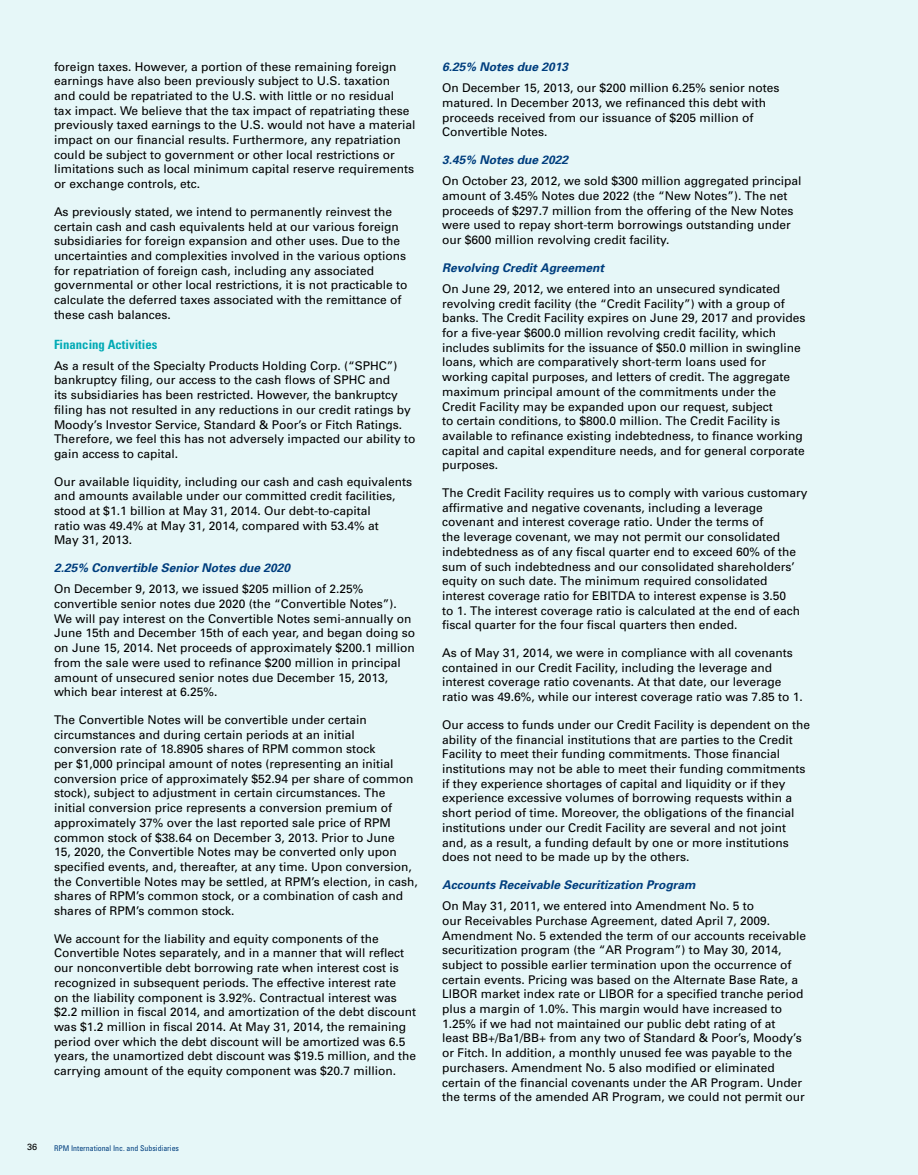
<style>
.page{position:relative;width:918px;height:1175px;background:#fff}
.page>*{position:absolute;margin:0;border:0;box-sizing:border-box;transform-origin:0 0}
.t1{font:700 condensed 12.75px "Univers";color:#00aab5}
.t2{font:12px/14.7px "Univers";color:#000}
.t3{font:italic 700 12px "Univers";color:#003e7e}
.t4{font:9px "Univers";color:#000}
.t5{font:condensed 7.8px "Univers";color:#003e7e}
</style>
<div class="page">
<div style="left:0;top:0;width:918px;height:1174px;background:#e6f7f8"></div>
<p class="t2" style="left:54px;top:59px;width:363px">foreign taxes. However, a portion of these remaining foreign earnings have also been previously subject to U.S. taxation<br>and could be repatriated to the U.S. with little or no residual<br>tax impact. We believe that the tax impact of repatriating these previously taxed earnings to the U.S. would not have a material impact on our financial results. Furthermore, any repatriation could be subject to government or other local restrictions or limitations such as local minimum capital reserve requirements or exchange controls, etc.</p>
<p class="t2" style="left:54px;top:204px;width:355px">As previously stated, we intend to permanently reinvest the certain cash and cash equivalents held at our various foreign subsidiaries for foreign expansion and other uses. Due to the uncertainties and complexities involved in the various options for repatriation of foreign cash, including any associated governmental or other local restrictions, it is not practicable to calculate the deferred taxes associated with the remittance of these cash balances.</p>
<p class="t1" style="left:54px;top:336px;width:105px">Financing Activities</p>
<p class="t2" style="left:54px;top:358px;width:363px">As a result of the Specialty Products Holding Corp. (“SPHC”) bankruptcy filing, our access to the cash flows of SPHC and<br>its subsidiaries has been restricted. However, the bankruptcy filing has not resulted in any reductions in our credit ratings by Moody’s Investor Service, Standard &amp; Poor’s or Fitch Ratings.<br>Therefore, we feel this has not adversely impacted our ability to gain access to capital.</p>
<p class="t2" style="left:54px;top:474px;width:360px">Our available liquidity, including our cash and cash equivalents and amounts available under our committed credit facilities, stood at $1.1 billion at May 31, 2014. Our debt-to-capital<br>ratio was 49.4% at May 31, 2014, compared with 53.4% at<br>May 31, 2013.</p>
<p class="t3" style="left:54px;top:560px;width:238px">2.25% Convertible Senior Notes due 2020</p>
<p class="t2" style="left:54px;top:582px;width:363px">On December 9, 2013, we issued $205 million of 2.25% convertible senior notes due 2020 (the “Convertible Notes”).<br>We will pay interest on the Convertible Notes semi-annually on June 15th and December 15th of each year, and began doing so on June 15, 2014. Net proceeds of approximately $200.1 million from the sale were used to refinance $200 million in principal amount of unsecured senior notes due December 15, 2013, which bear interest at 6.25%.</p>
<p class="t2" style="left:54px;top:712px;width:365px">The Convertible Notes will be convertible under certain circumstances and during certain periods at an initial conversion rate of 18.8905 shares of RPM common stock<br>per $1,000 principal amount of notes (representing an initial conversion price of approximately $52.94 per share of common stock), subject to adjustment in certain circumstances. The initial conversion price represents a conversion premium of approximately 37% over the last reported sale price of RPM common stock of $38.64 on December 3, 2013. Prior to June<br>15, 2020, the Convertible Notes may be converted only upon specified events, and, thereafter, at any time. Upon conversion, the Convertible Notes may be settled, at RPM’s election, in cash, shares of RPM’s common stock, or a combination of cash and shares of RPM’s common stock.</p>
<p class="t2" style="left:54px;top:931px;width:364px">We account for the liability and equity components of the Convertible Notes separately, and in a manner that will reflect our nonconvertible debt borrowing rate when interest cost is recognized in subsequent periods. The effective interest rate<br>on the liability component is 3.92%. Contractual interest was $2.2 million in fiscal 2014, and amortization of the debt discount was $1.2 million in fiscal 2014. At May 31, 2014, the remaining period over which the debt discount will be amortized was 6.5 years, the unamortized debt discount was $19.5 million, and the carrying amount of the equity component was $20.7 million.</p>
<p class="t4" style="left:27px;top:1141px;width:12px">36</p>
<p class="t5" style="left:54px;top:1143px;width:127px">RPM International Inc. and Subsidiaries</p>
<p class="t3" style="left:442px;top:60px;width:128px">6.25% Notes due 2013</p>
<p class="t2" style="left:442px;top:81px;width:339px">On December 15, 2013, our $200 million 6.25% senior notes matured. In December 2013, we refinanced this debt with proceeds received from our issuance of $205 million of Convertible Notes.</p>
<p class="t3" style="left:442px;top:152px;width:128px">3.45% Notes due 2022</p>
<p class="t2" style="left:442px;top:174px;width:361px">On October 23, 2012, we sold $300 million aggregated principal amount of 3.45% Notes due 2022 (the “New Notes”). The net proceeds of $297.7 million from the offering of the New Notes were used to repay short-term borrowings outstanding under our $600 million revolving credit facility.</p>
<p class="t3" style="left:442px;top:260px;width:164px">Revolving Credit Agreement</p>
<p class="t2" style="left:442px;top:281px;width:365px">On June 29, 2012, we entered into an unsecured syndicated revolving credit facility (the “Credit Facility”) with a group of banks. The Credit Facility expires on June 29, 2017 and provides for a five-year $600.0 million revolving credit facility, which includes sublimits for the issuance of $50.0 million in swingline loans, which are comparatively short-term loans used for working capital purposes, and letters of credit. The aggregate maximum principal amount of the commitments under the Credit Facility may be expanded upon our request, subject<br>to certain conditions, to $800.0 million. The Credit Facility is available to refinance existing indebtedness, to finance working capital and capital expenditure needs, and for general corporate purposes.</p>
<p class="t2" style="left:442px;top:485px;width:367px">The Credit Facility requires us to comply with various customary affirmative and negative covenants, including a leverage covenant and interest coverage ratio. Under the terms of<br>the leverage covenant, we may not permit our consolidated indebtedness as of any fiscal quarter end to exceed 60% of the sum of such indebtedness and our consolidated shareholders’ equity on such date. The minimum required consolidated interest coverage ratio for EBITDA to interest expense is 3.50<br>to 1. The interest coverage ratio is calculated at the end of each fiscal quarter for the four fiscal quarters then ended.</p>
<p class="t2" style="left:442px;top:645px;width:362px">As of May 31, 2014, we were in compliance with all covenants contained in our Credit Facility, including the leverage and interest coverage ratio covenants. At that date, our leverage ratio was 49.6%, while our interest coverage ratio was 7.85 to 1.</p>
<p class="t2" style="left:442px;top:717px;width:369px">Our access to funds under our Credit Facility is dependent on the ability of the financial institutions that are parties to the Credit Facility to meet their funding commitments. Those financial institutions may not be able to meet their funding commitments if they experience shortages of capital and liquidity or if they experience excessive volumes of borrowing requests within a short period of time. Moreover, the obligations of the financial institutions under our Credit Facility are several and not joint and, as a result, a funding default by one or more institutions does not need to be made up by the others.</p>
<p class="t3" style="left:442px;top:877px;width:255px">Accounts Receivable Securitization Program</p>
<p class="t2" style="left:442px;top:898px;width:366px">On May 31, 2011, we entered into Amendment No. 5 to<br>our Receivables Purchase Agreement, dated April 7, 2009.<br>Amendment No. 5 extended the term of our accounts receivable securitization program (the “AR Program”) to May 30, 2014, subject to possible earlier termination upon the occurrence of certain events. Pricing was based on the Alternate Base Rate, a LIBOR market index rate or LIBOR for a specified tranche period plus a margin of 1.0%. This margin would have increased to 1.25% if we had not maintained our public debt rating of at<br>least BB+/Ba1/BB+ from any two of Standard &amp; Poor’s, Moody’s or Fitch. In addition, a monthly unused fee was payable to the purchasers. Amendment No. 5 also modified or eliminated certain of the financial covenants under the AR Program. Under the terms of the amended AR Program, we could not permit our</p>
</div>
